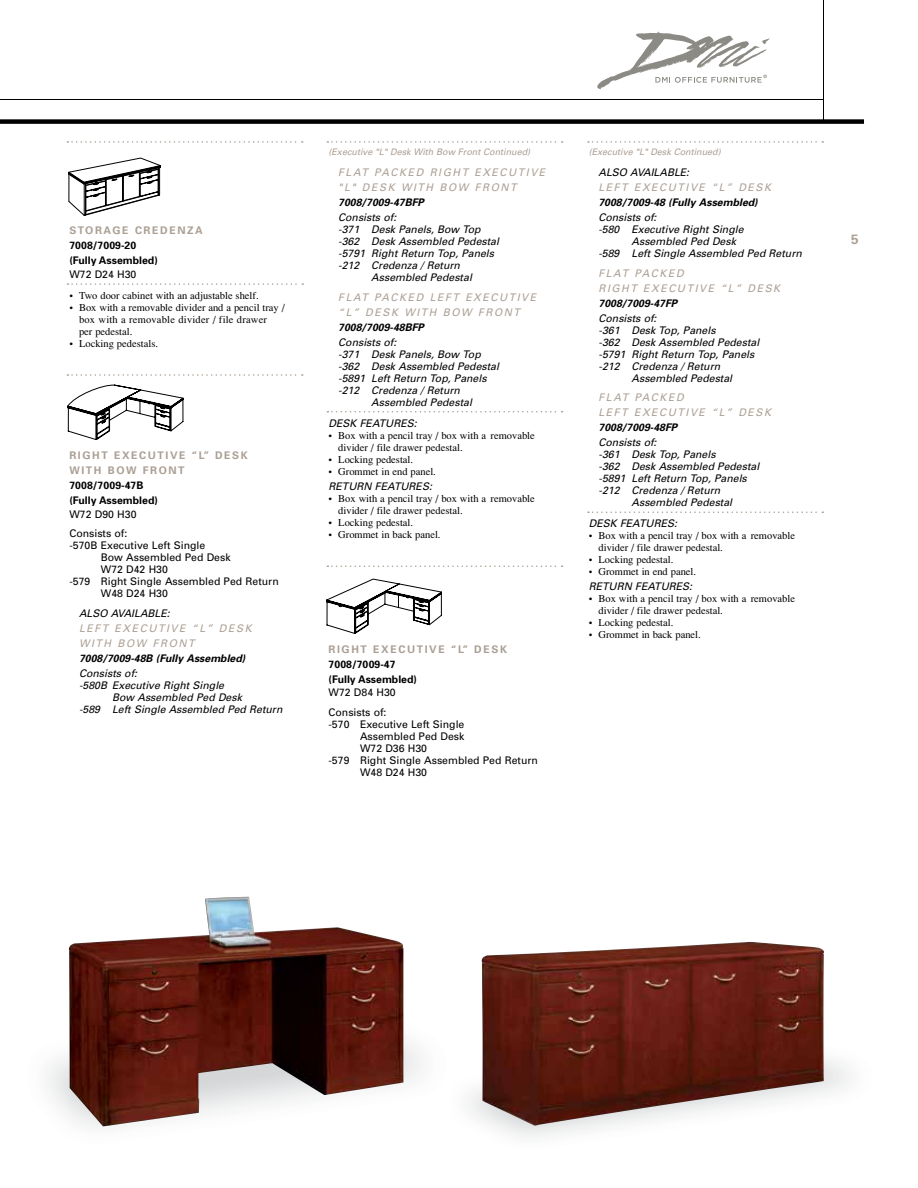
<style>
.page{position:relative;width:918px;height:1188px;background:#fff}
.page>*{position:absolute;margin:0;border:0;box-sizing:border-box;transform-origin:0 0}
.t1{font:700 13.5px "Univers";color:#aca095}
.t2{font:italic 10.5px "Univers";color:#000}
.t3{font:10.5px/12px "Times";color:#000}
.t4{font:10.5px "Univers";color:#000}
.t5{font:italic 10.5px/15px "Univers";letter-spacing:.15em;color:#aca095}
.t6{font:italic 700 10.5px "Univers";color:#000}
.t7{font:700 10.5px/15px "Univers";color:#000}
.t8{font:700 10.5px/15px "Univers";letter-spacing:.15em;color:#aca095}
.t9{font:italic 9px "Univers";color:#aca095}
</style>
<div class="page">
<hr style="left:823px;top:0;width:1px;height:122px;background:#000">
<svg style="left:597px;top:32px;width:173px;height:57px"></svg>
<div style="left:0;top:119px;width:864px;height:5px;background:#000"></div>
<hr style="left:0;top:99px;width:824px;height:1px;background:#000">
<svg style="left:588px;top:141px;width:235px;height:2px"></svg>
<svg style="left:68px;top:283px;width:235px;height:2px"></svg>
<svg style="left:69px;top:158px;width:92px;height:58px"></svg>
<svg style="left:327px;top:141px;width:236px;height:2px"></svg>
<svg style="left:327px;top:566px;width:236px;height:1px"></svg>
<svg style="left:67px;top:141px;width:236px;height:2px"></svg>
<svg style="left:67px;top:374px;width:236px;height:2px"></svg>
<img style="left:47px;top:1002px;width:375px;height:126px">
<img style="left:69px;top:897px;width:334px;height:229px">
<svg style="left:68px;top:384px;width:115px;height:56px"></svg>
<svg style="left:326px;top:579px;width:116px;height:55px"></svg>
<img style="left:482px;top:942px;width:342px;height:184px">
<svg style="left:327px;top:411px;width:236px;height:1px"></svg>
<svg style="left:588px;top:512px;width:235px;height:1px"></svg>
<p class="t8" style="left:69px;top:223px;width:135px">STORAGE CREDENZA</p>
<p class="t7" style="left:69px;top:238px;width:90px">7008/7009-20 (Fully Assembled)</p>
<p class="t4" style="left:69px;top:268px;width:69px">W72 D24 H30</p>
<p class="t3" style="left:69px;top:289px;width:191px">• Two door cabinet with an adjustable shelf.</p>
<p class="t3" style="left:79px;top:301px;width:207px;text-indent:-10px">• Box with a removable divider and a pencil tray / box with a removable divider / file drawer<br>per pedestal.</p>
<p class="t3" style="left:69px;top:337px;width:90px">• Locking pedestals.</p>
<p class="t8" style="left:69px;top:448px;width:180px">RIGHT EXECUTIVE “L” DESK<br>WITH BOW FRONT</p>
<p class="t7" style="left:69px;top:478px;width:90px">7008/7009-47B (Fully Assembled)</p>
<p class="t4" style="left:69px;top:508px;width:69px">W72 D90 H30</p>
<p class="t4" style="left:69px;top:527px;width:60px">Consists of:</p>
<p class="t4" style="left:69px;top:539px;width:137px">-570B Executive Left Single</p>
<p class="t4" style="left:101px;top:551px;width:131px">Bow Assembled Ped Desk</p>
<p class="t4" style="left:101px;top:563px;width:69px">W72 D42 H30</p>
<p class="t4" style="left:69px;top:575px;width:211px">-579 Right Single Assembled Ped Return</p>
<p class="t4" style="left:101px;top:587px;width:69px">W48 D24 H30</p>
<p class="t2" style="left:79px;top:607px;width:92px">ALSO AVAILABLE:</p>
<p class="t5" style="left:79px;top:621px;width:174px">LEFT EXECUTIVE “L” DESK<br>WITH BOW FRONT</p>
<p class="t6" style="left:79px;top:652px;width:168px">7008/7009-48B (Fully Assembled)</p>
<p class="t2" style="left:79px;top:667px;width:60px">Consists of:</p>
<p class="t2" style="left:79px;top:679px;width:147px">-580B Executive Right Single</p>
<p class="t2" style="left:112px;top:691px;width:131px">Bow Assembled Ped Desk</p>
<p class="t2" style="left:79px;top:703px;width:205px">-589 Left Single Assembled Ped Return</p>
<p class="t9" style="left:329px;top:147px;width:203px">(Executive "L" Desk With Bow Front Continued)</p>
<p class="t5" style="left:338px;top:165px;width:209px">FLAT PACKED RIGHT EXECUTIVE "L" DESK WITH BOW FRONT</p>
<p class="t6" style="left:338px;top:196px;width:87px">7008/7009-47BFP</p>
<p class="t2" style="left:338px;top:211px;width:60px">Consists of:</p>
<p class="t2" style="left:338px;top:223px;width:144px">-371 Desk Panels, Bow Top</p>
<p class="t2" style="left:338px;top:235px;width:162px">-362 Desk Assembled Pedestal</p>
<p class="t2" style="left:338px;top:247px;width:157px">-5791 Right Return Top, Panels</p>
<p class="t2" style="left:338px;top:259px;width:123px">-212 Credenza / Return</p>
<p class="t2" style="left:371px;top:271px;width:102px">Assembled Pedestal</p>
<p class="t5" style="left:338px;top:289px;width:200px">FLAT PACKED LEFT EXECUTIVE “L” DESK WITH BOW FRONT</p>
<p class="t6" style="left:338px;top:320px;width:87px">7008/7009-48BFP</p>
<p class="t2" style="left:338px;top:336px;width:60px">Consists of:</p>
<p class="t2" style="left:338px;top:348px;width:144px">-371 Desk Panels, Bow Top</p>
<p class="t2" style="left:338px;top:360px;width:162px">-362 Desk Assembled Pedestal</p>
<p class="t2" style="left:338px;top:372px;width:150px">-5891 Left Return Top, Panels</p>
<p class="t2" style="left:338px;top:384px;width:123px">-212 Credenza / Return</p>
<p class="t2" style="left:371px;top:396px;width:102px">Assembled Pedestal</p>
<p class="t2" style="left:329px;top:417px;width:90px">DESK FEATURES:</p>
<p class="t3" style="left:338px;top:429px;width:198px;text-indent:-10px">• Box with a pencil tray / box with a removable divider / file drawer pedestal.</p>
<p class="t3" style="left:329px;top:453px;width:86px">• Locking pedestal.</p>
<p class="t3" style="left:329px;top:465px;width:109px">• Grommet in end panel.</p>
<p class="t2" style="left:329px;top:480px;width:105px">RETURN FEATURES:</p>
<p class="t3" style="left:338px;top:492px;width:198px;text-indent:-10px">• Box with a pencil tray / box with a removable divider / file drawer pedestal.</p>
<p class="t3" style="left:329px;top:516px;width:86px">• Locking pedestal.</p>
<p class="t3" style="left:329px;top:528px;width:113px">• Grommet in back panel.</p>
<p class="t8" style="left:329px;top:641px;width:180px">RIGHT EXECUTIVE “L” DESK</p>
<p class="t7" style="left:329px;top:656px;width:90px">7008/7009-47 (Fully Assembled)</p>
<p class="t4" style="left:329px;top:686px;width:69px">W72 D84 H30</p>
<p class="t4" style="left:329px;top:705px;width:60px">Consists of:</p>
<p class="t4" style="left:329px;top:717px;width:137px">-570 Executive Left Single</p>
<p class="t4" style="left:360px;top:729px;width:106px">Assembled Ped Desk</p>
<p class="t4" style="left:360px;top:741px;width:69px">W72 D36 H30</p>
<p class="t4" style="left:329px;top:753px;width:211px">-579 Right Single Assembled Ped Return</p>
<p class="t4" style="left:360px;top:765px;width:69px">W48 D24 H30</p>
<p class="t9" style="left:589px;top:147px;width:133px">(Executive "L" Desk Continued)</p>
<p class="t2" style="left:598px;top:166px;width:92px">ALSO AVAILABLE:</p>
<p class="t5" style="left:598px;top:180px;width:174px">LEFT EXECUTIVE “L” DESK</p>
<p class="t6" style="left:598px;top:196px;width:161px">7008/7009-48 (Fully Assembled)</p>
<p class="t2" style="left:598px;top:211px;width:60px">Consists of:</p>
<p class="t2" style="left:598px;top:223px;width:147px">-580 Executive Right Single</p>
<p class="t2" style="left:632px;top:235px;width:106px">Assembled Ped Desk</p>
<p class="t2" style="left:598px;top:247px;width:205px">-589 Left Single Assembled Ped Return</p>
<p class="t5" style="left:598px;top:265px;width:183px">FLAT PACKED<br>RIGHT EXECUTIVE “L” DESK</p>
<p class="t6" style="left:599px;top:296px;width:80px">7008/7009-47FP</p>
<p class="t2" style="left:599px;top:312px;width:60px">Consists of:</p>
<p class="t2" style="left:599px;top:324px;width:119px">-361 Desk Top, Panels</p>
<p class="t2" style="left:599px;top:336px;width:162px">-362 Desk Assembled Pedestal</p>
<p class="t2" style="left:599px;top:348px;width:157px">-5791 Right Return Top, Panels</p>
<p class="t2" style="left:599px;top:360px;width:123px">-212 Credenza / Return</p>
<p class="t2" style="left:632px;top:372px;width:102px">Assembled Pedestal</p>
<p class="t5" style="left:599px;top:390px;width:174px">FLAT PACKED<br>LEFT EXECUTIVE “L” DESK</p>
<p class="t6" style="left:599px;top:421px;width:80px">7008/7009-48FP</p>
<p class="t2" style="left:599px;top:436px;width:60px">Consists of:</p>
<p class="t2" style="left:599px;top:448px;width:119px">-361 Desk Top, Panels</p>
<p class="t2" style="left:599px;top:460px;width:162px">-362 Desk Assembled Pedestal</p>
<p class="t2" style="left:599px;top:472px;width:150px">-5891 Left Return Top, Panels</p>
<p class="t2" style="left:599px;top:484px;width:123px">-212 Credenza / Return</p>
<p class="t2" style="left:632px;top:496px;width:102px">Assembled Pedestal</p>
<p class="t2" style="left:589px;top:517px;width:90px">DESK FEATURES:</p>
<p class="t3" style="left:599px;top:530px;width:198px;text-indent:-10px">• Box with a pencil tray / box with a removable divider / file drawer pedestal.</p>
<p class="t3" style="left:589px;top:554px;width:86px">• Locking pedestal.</p>
<p class="t3" style="left:589px;top:566px;width:109px">• Grommet in end panel.</p>
<p class="t2" style="left:589px;top:580px;width:105px">RETURN FEATURES:</p>
<p class="t3" style="left:599px;top:593px;width:198px;text-indent:-10px">• Box with a pencil tray / box with a removable divider / file drawer pedestal.</p>
<p class="t3" style="left:589px;top:617px;width:86px">• Locking pedestal.</p>
<p class="t3" style="left:589px;top:629px;width:113px">• Grommet in back panel.</p>
<p class="t1" style="left:851px;top:230px;width:9px">5</p>
</div>
